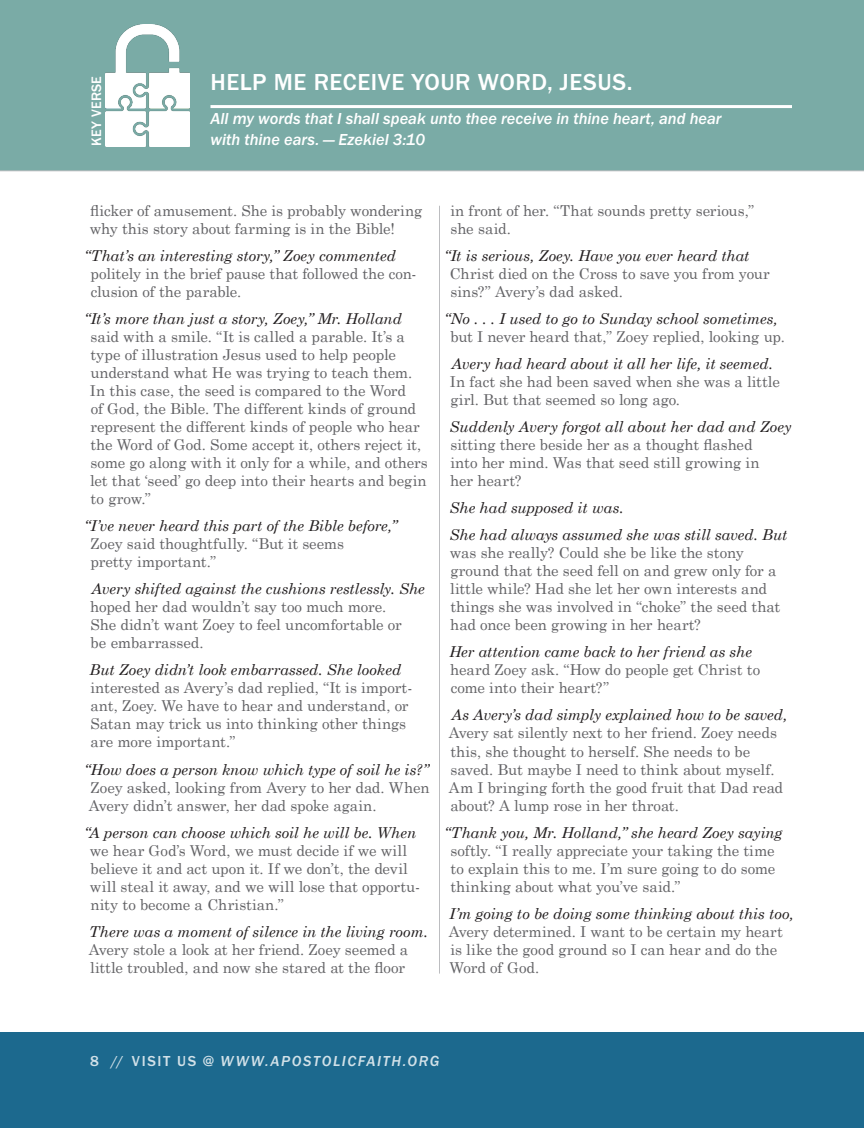
<style>
.page{position:relative;width:864px;height:1128px;background:#fff}
.page>*{position:absolute;margin:0;border:0;box-sizing:border-box;transform-origin:0 0}
.t1{font:500 24px "Franklin Gothic URW";letter-spacing:.025em;color:#fff}
.Article_-_Memory_Ver{font:16.5px/21px "Franklin Gothic URW Med Ita";color:#fff}
.Article_-_Copy{font:15px/18px "Century Schoolbook";letter-spacing:-.005em;color:#636366}
.t2{font:15px "Franklin Gothic URW Med Ita";letter-spacing:.11em;color:#fff}
.Article_-_Copy-2{font:italic 15px "Century Schoolbook";letter-spacing:-.005em;color:#231f20}
.t3{font:500 14.1px "Franklin Gothic URW";letter-spacing:.02em;color:#fff}
.s1{font-style:italic;color:#231f20}
.s2{font-family:"Franklin Gothic URW";font-weight:500}
</style>
<div class="page">
<div style="left:0;top:0;width:864px;height:171px;background:#7aaba6"></div>
<img style="left:106px;top:24px;width:83px;height:122px">
<hr style="left:210px;top:105px;width:582px;height:3px;background:#fff">
<hr style="left:0;top:170px;width:864px;height:1px;background:#bcbdc0">
<hr style="left:439px;top:206px;width:1px;height:767px;background:#bcbdc0">
<div style="left:0;top:1031px;width:864px;height:96px;background:#1c698e"></div>
<p class="t3" style="left:88px;top:146px;width:71px;rotate:-90deg">KEY VERSE</p>
<p class="t1" style="left:210px;top:67px;width:424px">HELP ME RECEIVE YOUR WORD, JESUS.</p>
<p class="Article_-_Memory_Ver" style="left:210px;top:108px;width:513px">All my words that I shall speak unto thee receive in thine heart, and hear with thine ears. — Ezekiel 3:10</p>
<p class="Article_-_Copy" style="left:90px;top:200px;width:334px">flicker of amusement. She is probably wondering why this story about farming is in the Bible!</p>
<p class="Article_-_Copy" style="left:91px;top:245px;width:328px;text-indent:-6px"><span class="s1">“That’s an interesting story,” Zoey commented </span>politely in the brief pause that followed the con&shy;clusion of the parable.</p>
<p class="Article_-_Copy" style="left:90px;top:308px;width:339px;text-indent:-6px"><span class="s1">“It’s more than just a story, Zoey,” Mr. Holland </span>said with a smile. “It is called a parable. It’s a type of illustration Jesus used to help people understand what He was trying to teach them.<br>In this case, the seed is compared to the Word<br>of God, the Bible. The different kinds of ground represent the different kinds of people who hear the Word of God. Some accept it, others reject it, some go along with it only for a while, and others let that ‘seed’ go deep into their hearts and begin to grow.”</p>
<p class="Article_-_Copy" style="left:90px;top:515px;width:308px;text-indent:-6px"><span class="s1">“I’ve never heard this part of the Bible before,”<br></span>Zoey said thoughtfully. “But it seems<br>pretty important.”</p>
<p class="Article_-_Copy" style="left:90px;top:578px;width:336px"><span class="s1">Avery shifted against the cushions restlessly. She </span>hoped her dad wouldn’t say too much more.<br>She didn’t want Zoey to feel uncomfortable or<br>be embarrassed.</p>
<p class="Article_-_Copy" style="left:89px;top:659px;width:325px"><span class="s1">But Zoey didn’t look embarrassed. She looked </span>interested as Avery’s dad replied, “It is import&shy;ant, Zoey. We have to hear and understand, or Satan may trick us into thinking other things are more important.”</p>
<p class="Article_-_Copy" style="left:84px;top:758px;width:347px;text-align:justify"><span class="s1">“How does a person know which type of soil he is?” </span>Zoey asked, looking from Avery to her dad. When Avery didn’t answer, her dad spoke again.</p>
<p class="Article_-_Copy" style="left:90px;top:821px;width:332px;text-indent:-6px"><span class="s1">“A person can choose which soil he will be. When </span>we hear God’s Word, we must decide if we will believe it and act upon it. If we don’t, the devil will steal it away, and we will lose that opportu&shy;nity to become a Christian.”</p>
<p class="Article_-_Copy" style="left:89px;top:920px;width:341px"><span class="s1">There was a moment of silence in the living room.<br></span>Avery stole a look at her friend. Zoey seemed a little troubled, and now she stared at the floor</p>
<p class="Article_-_Copy" style="left:450px;top:200px;width:305px">in front of her. “That sounds pretty serious,” she said.</p>
<p class="Article_-_Copy" style="left:450px;top:245px;width:322px;text-indent:-5px"><span class="s1">“It is serious, Zoey. Have you ever heard that<br></span>Christ died on the Cross to save you from your sins?” Avery’s dad asked.</p>
<p class="Article_-_Copy" style="left:444px;top:308px;width:342px;text-align:center"><span class="s1">“No . . . I used to go to Sunday school sometimes, </span>but I never heard that,” Zoey replied, looking up.</p>
<p class="Article_-_Copy" style="left:450px;top:353px;width:331px"><span class="s1">Avery had heard about it all her life, it seemed.<br></span>In fact she had been saved when she was a little girl. But that seemed so long ago.</p>
<p class="Article_-_Copy" style="left:450px;top:416px;width:344px"><span class="s1">Suddenly Avery forgot all about her dad and Zoey </span>sitting there beside her as a thought flashed<br>into her mind. Was that seed still growing in<br>her heart?</p>
<p class="Article_-_Copy-2" style="left:450px;top:496px;width:176px">She had supposed it was.</p>
<p class="Article_-_Copy" style="left:450px;top:524px;width:339px"><span class="s1">She had always assumed she was still saved. But </span>was she really? Could she be like the stony ground that the seed fell on and grew only for a little while? Had she let her own interests and things she was involved in “choke” the seed that had once been growing in her heart?</p>
<p class="Article_-_Copy" style="left:449px;top:641px;width:313px"><span class="s1">Her attention came back to her friend as she </span>heard Zoey ask. “How do people get Christ to come into their heart?”</p>
<p class="Article_-_Copy" style="left:449px;top:704px;width:340px"><span class="s1">As Avery’s dad simply explained how to be saved, </span>Avery sat silently next to her friend. Zoey needs this, she thought to herself. She needs to be saved. But maybe I need to think about myself.<br>Am I bringing forth the good fruit that Dad read about? A lump rose in her throat.</p>
<p class="Article_-_Copy" style="left:450px;top:821px;width:334px;text-indent:-6px"><span class="s1">“Thank you, Mr. Holland,” she heard Zoey saying </span>softly. “I really appreciate your taking the time to explain this to me. I’m sure going to do some thinking about what you’ve said.”</p>
<p class="Article_-_Copy" style="left:449px;top:902px;width:346px"><span class="s1">I’m going to be doing some thinking about this too, </span>Avery determined. I want to be certain my heart is like the good ground so I can hear and do the Word of God.</p>
<p class="t2" style="left:90px;top:1051px;width:351px"><span class="s2">8 // VISIT US @</span> WWW.APOSTOLICFAITH.ORG</p>
</div>
